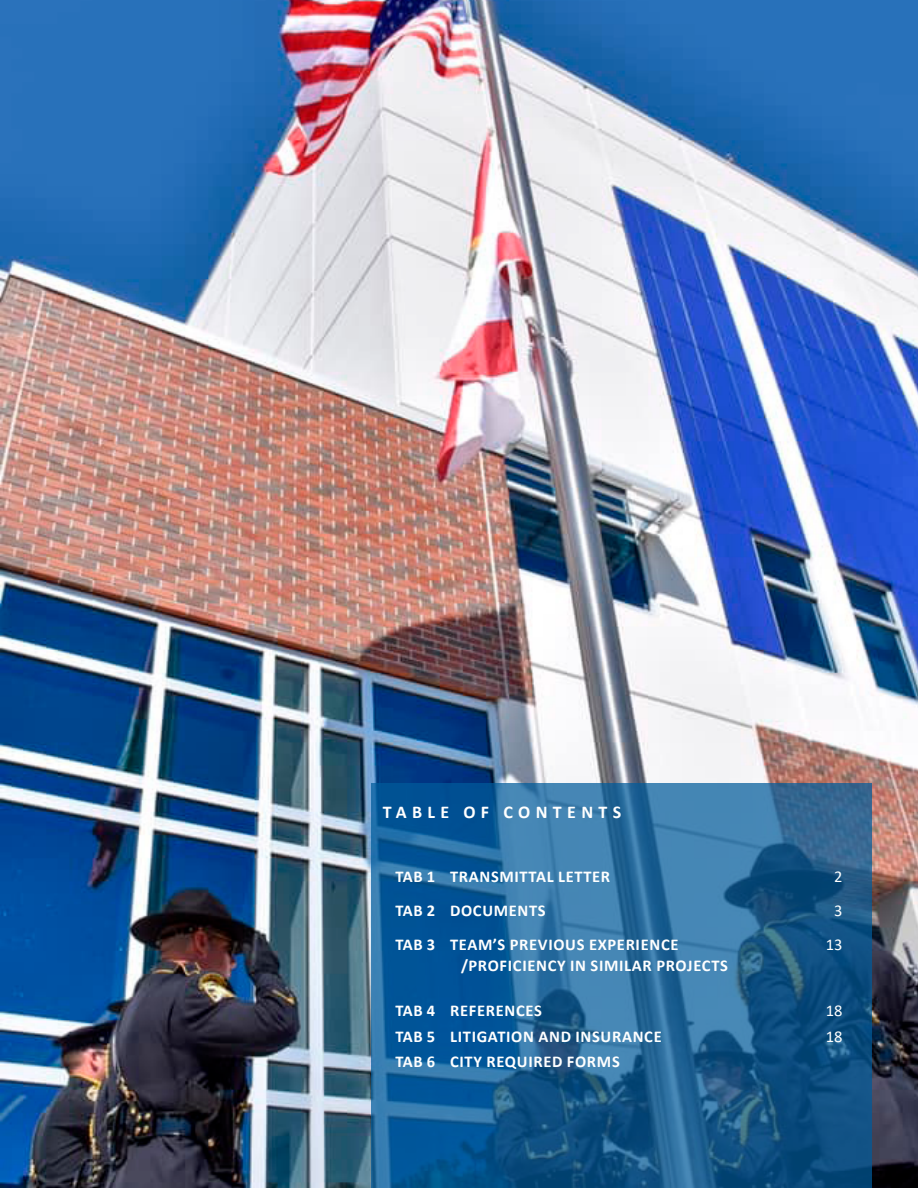
<style>
.page{position:relative;width:918px;height:1188px;background:#fff}
.page>*{position:absolute;margin:0;border:0;box-sizing:border-box;transform-origin:0 0}
.t1{font:700 18px "Calibri";letter-spacing:.3em;color:#fff}
.t2{font:700 16.5px/21px "Calibri";letter-spacing:.04em;color:#fff}
.t3{font:16.5px "Calibri";color:#fff}
</style>
<div class="page">
<img style="left:0;top:0;width:918px;height:1188px">
<svg style="left:371px;top:783px;width:500px;height:405px;background:#226598"></svg>
<p class="t1" style="left:383px;top:799px;width:240px">TABLE OF CONTENTS</p>
<p class="t2" style="left:395px;top:866px;width:216px">TAB 1 TRANSMITTAL LETTER</p>
<p class="t3" style="left:834px;top:865px;width:10px">2</p>
<p class="t2" style="left:395px;top:900px;width:152px">TAB 2 DOCUMENTS</p>
<p class="t3" style="left:834px;top:899px;width:10px">3</p>
<p class="t2" style="left:461px;top:934px;width:268px;text-indent:-66px">TAB 3 TEAM’S PREVIOUS EXPERIENCE /PROFICIENCY IN SIMILAR PROJECTS</p>
<p class="t3" style="left:826px;top:933px;width:18px">13</p>
<p class="t2" style="left:395px;top:1000px;width:148px">TAB 4 REFERENCES</p>
<p class="t3" style="left:826px;top:999px;width:18px">18</p>
<p class="t2" style="left:395px;top:1026px;width:268px">TAB 5 LITIGATION AND INSURANCE</p>
<p class="t3" style="left:826px;top:1025px;width:18px">18</p>
<p class="t2" style="left:395px;top:1050px;width:226px">TAB 6 CITY REQUIRED FORMS</p>
</div>
